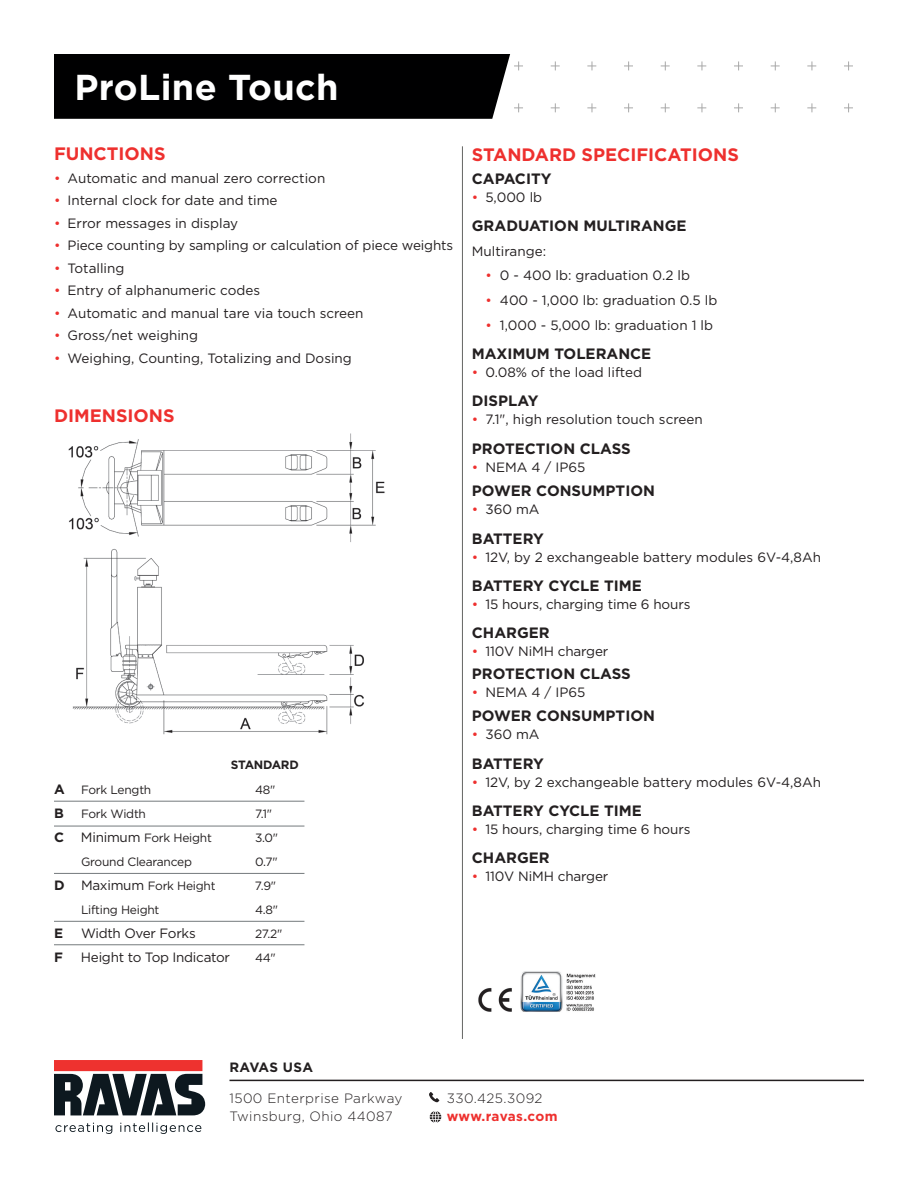
<style>
.page{position:relative;width:918px;height:1188px;background:#fff}
.page>*{position:absolute;margin:0;border:0;box-sizing:border-box;transform-origin:0 0}
.t1{font:700 36px "Gotham";letter-spacing:.01em;color:#fff}
.t2{font:700 18px "Gotham";color:#ee302e}
.t3{font:700 15px "Gotham";color:#231f20}
.t4{font:13.5px "Gotham";color:#231f20}
.t5{font:300 13.5px "Gotham";letter-spacing:.03em;color:#231f20}
.t6{font:13.5px "Gotham";letter-spacing:-.02em;color:#231f20}
.t7{font:13.5px "Gotham";color:#ee302e}
.t8{font:700 13.5px "Gotham";letter-spacing:.02em;color:#231f20}
.t9{font:700 13.5px "Gotham";letter-spacing:.02em;color:#ee302e}
.t10{font:12px "Gotham";letter-spacing:-.02em;color:#231f20}
.t11{font:700 12px "Gotham";letter-spacing:-.02em;color:#231f20}
</style>
<div class="page">
<svg style="left:551px;top:61px;width:9px;height:9px"></svg>
<svg style="left:587px;top:61px;width:9px;height:9px"></svg>
<svg style="left:624px;top:61px;width:9px;height:9px"></svg>
<svg style="left:661px;top:61px;width:9px;height:9px"></svg>
<svg style="left:697px;top:61px;width:9px;height:9px"></svg>
<svg style="left:734px;top:61px;width:9px;height:9px"></svg>
<svg style="left:771px;top:61px;width:9px;height:9px"></svg>
<svg style="left:807px;top:61px;width:9px;height:9px"></svg>
<svg style="left:844px;top:61px;width:9px;height:9px"></svg>
<svg style="left:551px;top:103px;width:9px;height:9px"></svg>
<svg style="left:587px;top:103px;width:9px;height:9px"></svg>
<svg style="left:624px;top:103px;width:9px;height:9px"></svg>
<svg style="left:661px;top:103px;width:9px;height:9px"></svg>
<svg style="left:697px;top:103px;width:9px;height:9px"></svg>
<svg style="left:734px;top:103px;width:9px;height:9px"></svg>
<svg style="left:771px;top:103px;width:9px;height:9px"></svg>
<svg style="left:807px;top:103px;width:9px;height:9px"></svg>
<svg style="left:844px;top:103px;width:9px;height:9px"></svg>
<div style="left:54px;top:54px;width:469px;height:65px;background:#000001"></div>
<div style="left:54px;top:1060px;width:148px;height:11px;background:#ee322f"></div>
<svg style="left:54px;top:1074px;width:151px;height:41px"></svg>
<svg style="left:55px;top:1122px;width:146px;height:12px"></svg>
<svg style="left:429px;top:1092px;width:10px;height:10px"></svg>
<hr style="left:230px;top:1080px;width:634px;height:1px;background:#231f20">
<svg style="left:430px;top:1111px;width:11px;height:12px"></svg>
<hr style="left:462px;top:146px;width:1px;height:893px;background:#646563">
<img style="left:68px;top:433px;width:317px;height:302px">
<hr style="left:54px;top:801px;width:250px;height:1px;background:#747a7d">
<hr style="left:54px;top:826px;width:250px;height:1px;background:#747a7d">
<hr style="left:54px;top:873px;width:250px;height:1px;background:#747a7d">
<hr style="left:54px;top:944px;width:250px;height:1px;background:#747a7d">
<hr style="left:54px;top:921px;width:250px;height:1px;background:#747a7d">
<img style="left:478px;top:971px;width:118px;height:41px">
<p class="t1" style="left:75px;top:67px;width:266px">ProLine Touch</p>
<p class="t2" style="left:54px;top:144px;width:113px">FUNCTIONS</p>
<p class="t4" style="left:68px;top:171px;width:259px">Automatic and manual zero correction</p>
<p class="t7" style="left:54px;top:171px;width:8px">•</p>
<p class="t7" style="left:54px;top:193px;width:8px">•</p>
<p class="t4" style="left:68px;top:193px;width:212px">Internal clock for date and time</p>
<p class="t7" style="left:54px;top:216px;width:8px">•</p>
<p class="t4" style="left:68px;top:216px;width:172px">Error messages in display</p>
<p class="t7" style="left:54px;top:238px;width:8px">•</p>
<p class="t4" style="left:68px;top:238px;width:387px">Piece counting by sampling or calculation of piece weights</p>
<p class="t7" style="left:54px;top:261px;width:8px">•</p>
<p class="t4" style="left:68px;top:261px;width:58px">Totalling</p>
<p class="t7" style="left:54px;top:283px;width:8px">•</p>
<p class="t4" style="left:68px;top:283px;width:194px">Entry of alphanumeric codes</p>
<p class="t7" style="left:54px;top:306px;width:8px">•</p>
<p class="t4" style="left:68px;top:306px;width:298px">Automatic and manual tare via touch screen</p>
<p class="t7" style="left:54px;top:328px;width:8px">•</p>
<p class="t4" style="left:68px;top:328px;width:132px">Gross/net weighing</p>
<p class="t7" style="left:54px;top:351px;width:8px">•</p>
<p class="t4" style="left:68px;top:351px;width:286px">Weighing, Counting, Totalizing and Dosing</p>
<p class="t2" style="left:54px;top:405px;width:122px">DIMENSIONS</p>
<p class="t11" style="left:231px;top:757px;width:69px">STANDARD</p>
<p class="t8" style="left:54px;top:781px;width:12px">A</p>
<p class="t10" style="left:81px;top:783px;width:72px">Fork Length</p>
<p class="t10" style="left:255px;top:783px;width:22px">48"</p>
<p class="t8" style="left:54px;top:805px;width:11px">B</p>
<p class="t10" style="left:81px;top:807px;width:67px">Fork Width</p>
<p class="t10" style="left:255px;top:807px;width:19px">7.1"</p>
<p class="t8" style="left:54px;top:829px;width:11px">C</p>
<p class="t6" style="left:81px;top:829px;width:61px">Minimum</p>
<p class="t10" style="left:144px;top:831px;width:69px">Fork Height</p>
<p class="t10" style="left:255px;top:831px;width:25px">3.0"</p>
<p class="t10" style="left:81px;top:855px;width:112px">Ground Clearancep</p>
<p class="t10" style="left:255px;top:855px;width:24px">0.7"</p>
<p class="t8" style="left:54px;top:877px;width:12px">D</p>
<p class="t6" style="left:81px;top:877px;width:65px">Maximum</p>
<p class="t10" style="left:148px;top:879px;width:69px">Fork Height</p>
<p class="t10" style="left:255px;top:879px;width:23px">7.9"</p>
<p class="t10" style="left:81px;top:903px;width:80px">Lifting Height</p>
<p class="t10" style="left:255px;top:903px;width:25px">4.8"</p>
<p class="t8" style="left:54px;top:925px;width:11px">E</p>
<p class="t6" style="left:81px;top:925px;width:116px">Width Over Forks</p>
<p class="t10" style="left:255px;top:927px;width:29px">27.2"</p>
<p class="t8" style="left:54px;top:949px;width:10px">F</p>
<p class="t6" style="left:81px;top:949px;width:151px">Height to Top Indicator</p>
<p class="t10" style="left:255px;top:951px;width:22px">44"</p>
<p class="t2" style="left:472px;top:144px;width:269px">STANDARD SPECIFICATIONS</p>
<p class="t3" style="left:472px;top:170px;width:81px">CAPACITY</p>
<p class="t4" style="left:485px;top:189px;width:58px">5,000 lb</p>
<p class="t7" style="left:472px;top:189px;width:8px">•</p>
<p class="t3" style="left:472px;top:217px;width:216px">GRADUATION MULTIRANGE</p>
<p class="t4" style="left:472px;top:243px;width:76px">Multirange:</p>
<p class="t4" style="left:500px;top:268px;width:192px">0 - 400 lb: graduation 0.2 lb</p>
<p class="t7" style="left:485px;top:268px;width:8px">•</p>
<p class="t7" style="left:485px;top:293px;width:8px">•</p>
<p class="t4" style="left:500px;top:293px;width:219px">400 - 1,000 lb: graduation 0.5 lb</p>
<p class="t4" style="left:500px;top:318px;width:215px">1,000 - 5,000 lb: graduation lb1</p>
<p class="t7" style="left:485px;top:318px;width:8px">•</p>
<p class="t3" style="left:472px;top:345px;width:181px">MAXIMUM TOLERANCE</p>
<p class="t4" style="left:485px;top:365px;width:158px">0.08% of the load lifted</p>
<p class="t7" style="left:472px;top:365px;width:8px">•</p>
<p class="t3" style="left:472px;top:392px;width:68px">DISPLAY</p>
<p class="t4" style="left:485px;top:412px;width:219px">7.1 ," high resolution touch screen</p>
<p class="t7" style="left:472px;top:412px;width:8px">•</p>
<p class="t3" style="left:472px;top:440px;width:160px">PROTECTION CLASS</p>
<p class="t4" style="left:485px;top:459px;width:102px">NEMA 4 IP/ 65</p>
<p class="t7" style="left:472px;top:459px;width:8px">•</p>
<p class="t3" style="left:472px;top:482px;width:185px">POWER CONSUMPTION</p>
<p class="t4" style="left:485px;top:502px;width:56px">360 mA</p>
<p class="t7" style="left:472px;top:502px;width:8px">•</p>
<p class="t3" style="left:472px;top:530px;width:74px">BATTERY</p>
<p class="t4" style="left:485px;top:549px;width:337px">12V, by 2 exchangeable battery modules 6V-4,8Ah</p>
<p class="t7" style="left:472px;top:549px;width:8px">•</p>
<p class="t3" style="left:472px;top:577px;width:172px">BATTERY CYCLE TIME</p>
<p class="t4" style="left:485px;top:597px;width:207px">15 hours, charging time 6 hours</p>
<p class="t7" style="left:472px;top:597px;width:8px">•</p>
<p class="t3" style="left:472px;top:624px;width:79px">CHARGER</p>
<p class="t4" style="left:485px;top:644px;width:125px">110V NiMH charger</p>
<p class="t7" style="left:472px;top:644px;width:8px">•</p>
<p class="t3" style="left:472px;top:665px;width:160px">PROTECTION CLASS</p>
<p class="t4" style="left:485px;top:684px;width:102px">NEMA 4 IP/ 65</p>
<p class="t7" style="left:472px;top:684px;width:8px">•</p>
<p class="t3" style="left:472px;top:707px;width:185px">POWER CONSUMPTION</p>
<p class="t4" style="left:485px;top:727px;width:56px">360 mA</p>
<p class="t7" style="left:472px;top:727px;width:8px">•</p>
<p class="t3" style="left:472px;top:755px;width:74px">BATTERY</p>
<p class="t4" style="left:485px;top:774px;width:337px">12V, by 2 exchangeable battery modules 6V-4,8Ah</p>
<p class="t7" style="left:472px;top:774px;width:8px">•</p>
<p class="t3" style="left:472px;top:802px;width:172px">BATTERY CYCLE TIME</p>
<p class="t4" style="left:485px;top:822px;width:207px">15 hours, charging time 6 hours</p>
<p class="t7" style="left:472px;top:822px;width:8px">•</p>
<p class="t3" style="left:472px;top:849px;width:79px">CHARGER</p>
<p class="t4" style="left:485px;top:869px;width:125px">110V NiMH charger</p>
<p class="t7" style="left:472px;top:869px;width:8px">•</p>
<p class="t8" style="left:230px;top:1059px;width:85px">RAVAS USA</p>
<p class="t5" style="left:230px;top:1091px;width:175px">1500 Enterprise Parkway</p>
<p class="t5" style="left:230px;top:1109px;width:165px">Twinsburg, Ohio 44087</p>
<p class="t5" style="left:447px;top:1091px;width:97px">330.425.3092</p>
<p class="t9" style="left:447px;top:1108px;width:112px">www.ravas.com</p>
</div>
